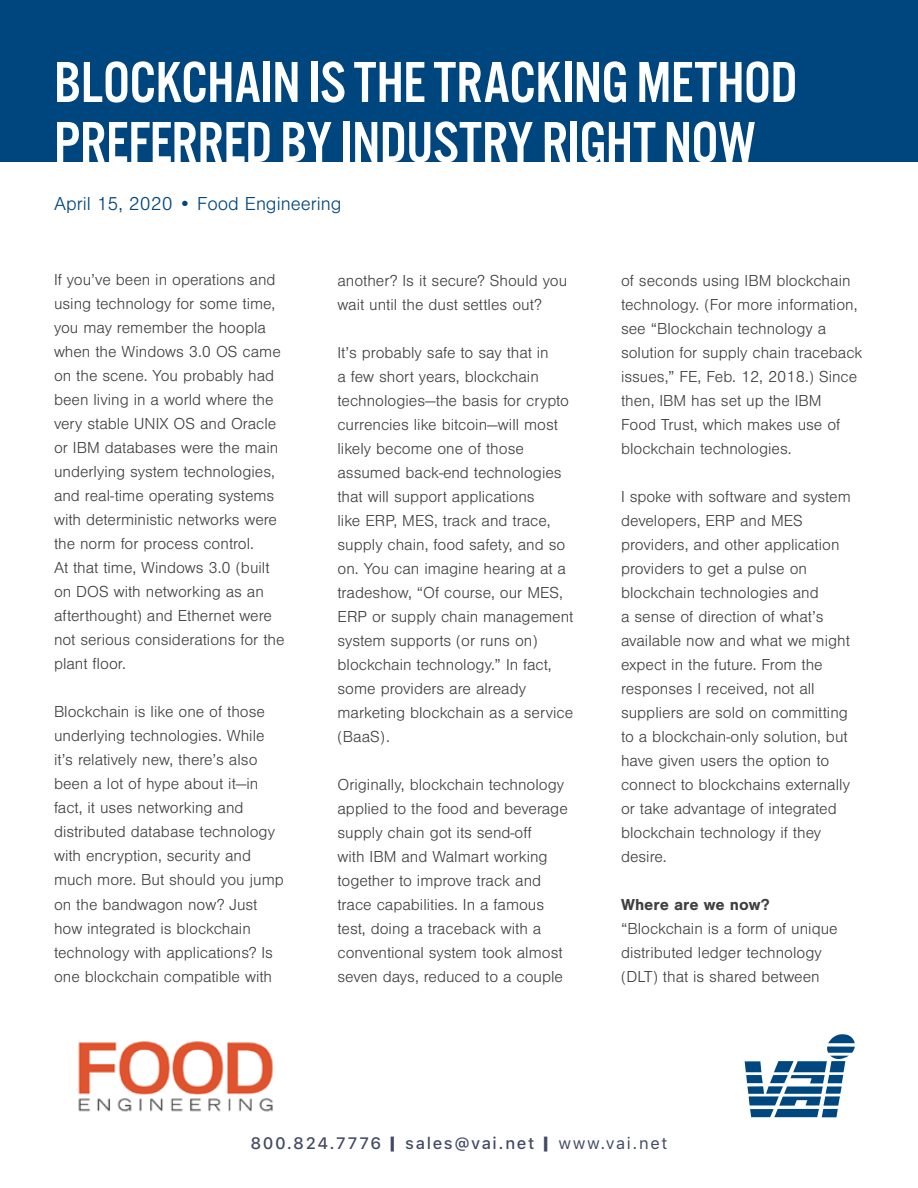
<style>
.page{position:relative;width:918px;height:1188px;background:#fff}
.page>*{position:absolute;margin:0;border:0;box-sizing:border-box;transform-origin:0 0}
.t1{font:60px/60px "Alternate Got No 3 D";letter-spacing:-.01em;color:#fff}
.t2{font:300 19.5px "Nimbus San";color:#00467e}
.t3{font:300 16.5px/24px "Nimbus San";color:#404040}
.t4{font:500 16.5px "SF Pro Text";letter-spacing:.1em;color:#424964}
.t5{font:700 16.5px "Nimbus San";color:#404040}
.s1{font-weight:900}
.s2{font-weight:400}
</style>
<div class="page">
<div style="left:0;top:0;width:918px;height:161px;background:#00467e"></div>
<svg style="left:745px;top:1034px;width:110px;height:83px"></svg>
<img style="left:78px;top:1041px;width:195px;height:71px">
<h1 class="t1" style="left:54px;top:54px;width:745px">BLOCKCHAIN IS THE TRACKING METHOD<br>PREFERRED BY INDUSTRY RIGHT NOW</h1>
<p class="t2" style="left:54px;top:193px;width:289px">April 15, 2020 • Food Engineering</p>
<p class="t3" style="left:54px;top:268px;width:232px">If you’ve been in operations and using technology for some time, you may remember the hoopla when the Windows 3.0 OS came on the scene. You probably had been living in a world where the very stable UNIX OS and Oracle or IBM databases were the main underlying system technologies, and real-time operating systems with deterministic networks were the norm for process control.<br>At that time, Windows 3.0 (built on DOS with networking as an afterthought) and Ethernet were not serious considerations for the plant floor.</p>
<p class="t3" style="left:54px;top:700px;width:231px">Blockchain is like one of those underlying technologies. While it’s relatively new, there’s also been a lot of hype about it—in fact, it uses networking and distributed database technology with encryption, security and much more. But should you jump on the bandwagon now? Just how integrated is blockchain technology with applications? Is one blockchain compatible with</p>
<p class="t3" style="left:338px;top:269px;width:231px">another? Is it secure? Should you wait until the dust settles out?</p>
<p class="t3" style="left:338px;top:341px;width:237px">It’s probably safe to say that in<br>a few short years, blockchain technologies—the basis for crypto currencies like bitcoin—will most likely become one of those assumed back-end technologies that will support applications<br>like ERP, MES, track and trace, supply chain, food safety, and so on. You can imagine hearing at a tradeshow, “Of course, our MES,<br>ERP or supply chain management system supports (or runs on) blockchain technology.” In fact, some providers are already marketing blockchain as a service (BaaS).</p>
<p class="t3" style="left:338px;top:773px;width:232px">Originally, blockchain technology applied to the food and beverage supply chain got its send-off<br>with IBM and Walmart working together to improve track and trace capabilities. In a famous test, doing a traceback with a conventional system took almost seven days, reduced to a couple</p>
<p class="t3" style="left:621px;top:269px;width:243px">of seconds using IBM blockchain technology. (For more information, see “Blockchain technology a solution for supply chain traceback issues,” FE, Feb. 12, 2018.) Since then, IBM has set up the IBM<br>Food Trust, which makes use of blockchain technologies.</p>
<p class="t3" style="left:621px;top:485px;width:231px">I spoke with software and system developers, ERP and MES providers, and other application providers to get a pulse on blockchain technologies and<br>a sense of direction of what’s available now and what we might expect in the future. From the responses I received, not all suppliers are sold on committing to a blockchain-only solution, but have given users the option to connect to blockchains externally or take advantage of integrated blockchain technology if they desire.</p>
<p class="t5" style="left:621px;top:895px;width:150px">Where are we now?</p>
<p class="t3" style="left:621px;top:917px;width:218px">“Blockchain is a form of unique distributed ledger technology (DLT) that is shared between</p>
<p class="t4" style="left:250px;top:1134px;width:419px">800.824.7776 <span class="s1">|</span> sales@vai.net <span class="s1">|</span> <span class="s2">www.vai.net</span></p>
</div>
